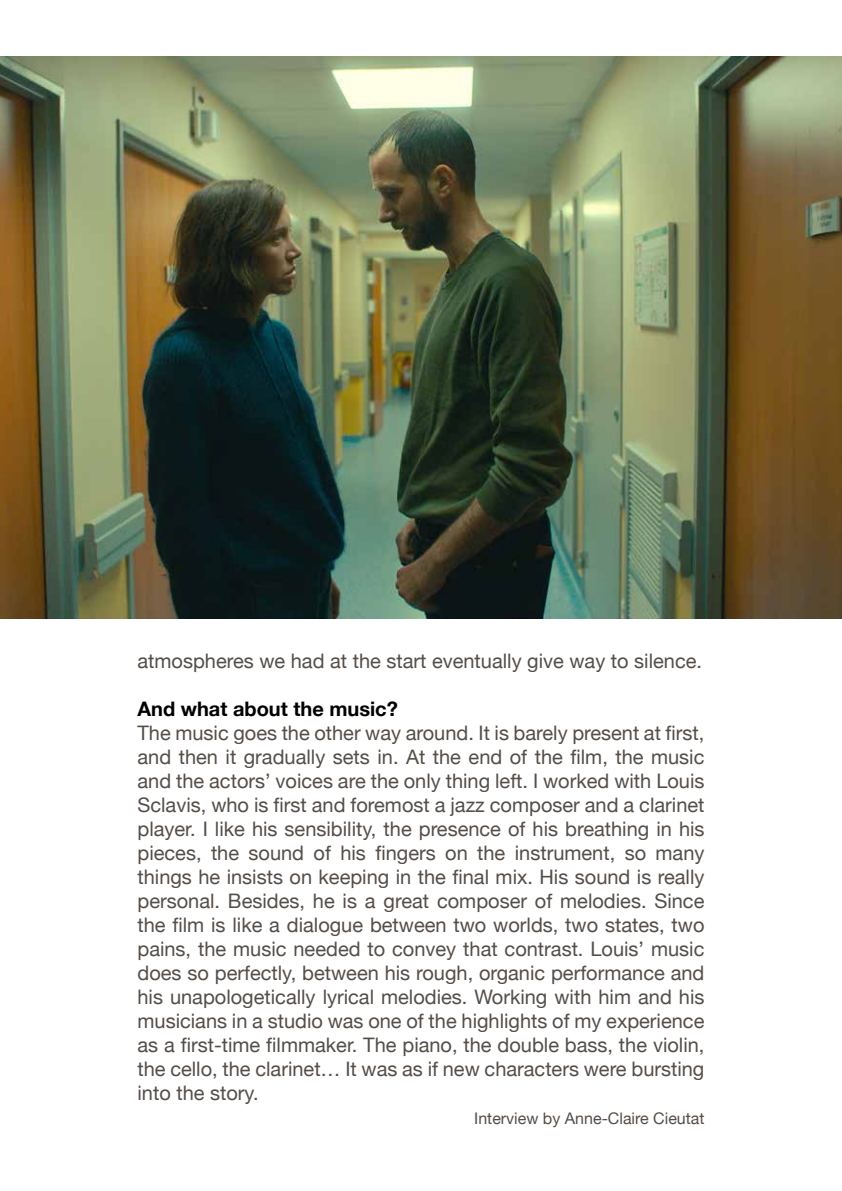
<style>
.page{position:relative;width:842px;height:1191px;background:#fff}
.page>*{position:absolute;margin:0;border:0;box-sizing:border-box;transform-origin:0 0}
.t1{font:20px/24px "Helvetica Neue";color:#544d48;text-align:justify}
.t2{font:700 20px "Helvetica Neue";color:#000}
.t3{font:16px "Helvetica Neue";color:#544d48}
</style>
<div class="page">
<img style="left:0;top:57px;width:842px;height:561px">
<p class="t1" style="left:137px;top:650px;width:566px">atmospheres we had at the start eventually give way to silence.</p>
<p class="t2" style="left:137px;top:693px;width:262px">And what about the music?</p>
<p class="t1" style="left:137px;top:722px;width:568px">The music goes the other way around. It is barely present at first, and then it gradually sets in. At the end of the film, the music and the actors’ voices are the only thing left. I worked with Louis Sclavis, who is first and foremost a jazz composer and a clarinet player. I like his sensibility, the presence of his breathing in his pieces, the sound of his fingers on the instrument, so many things he insists on keeping in the final mix. His sound is really personal. Besides, he is a great composer of melodies. Since the film is like a dialogue between two worlds, two states, two pains, the music needed to convey that contrast. Louis’ music does so perfectly, between his rough, organic performance and his unapologetically lyrical melodies. Working with him and his musicians in a studio was one of the highlights of my experience as a first-time filmmaker. The piano, the double bass, the violin, the cello, the clarinet… It was as if new characters were bursting into the story.</p>
<p class="t3" style="left:474px;top:1106px;width:232px">Interview by Anne-Claire Cieutat</p>
</div>
